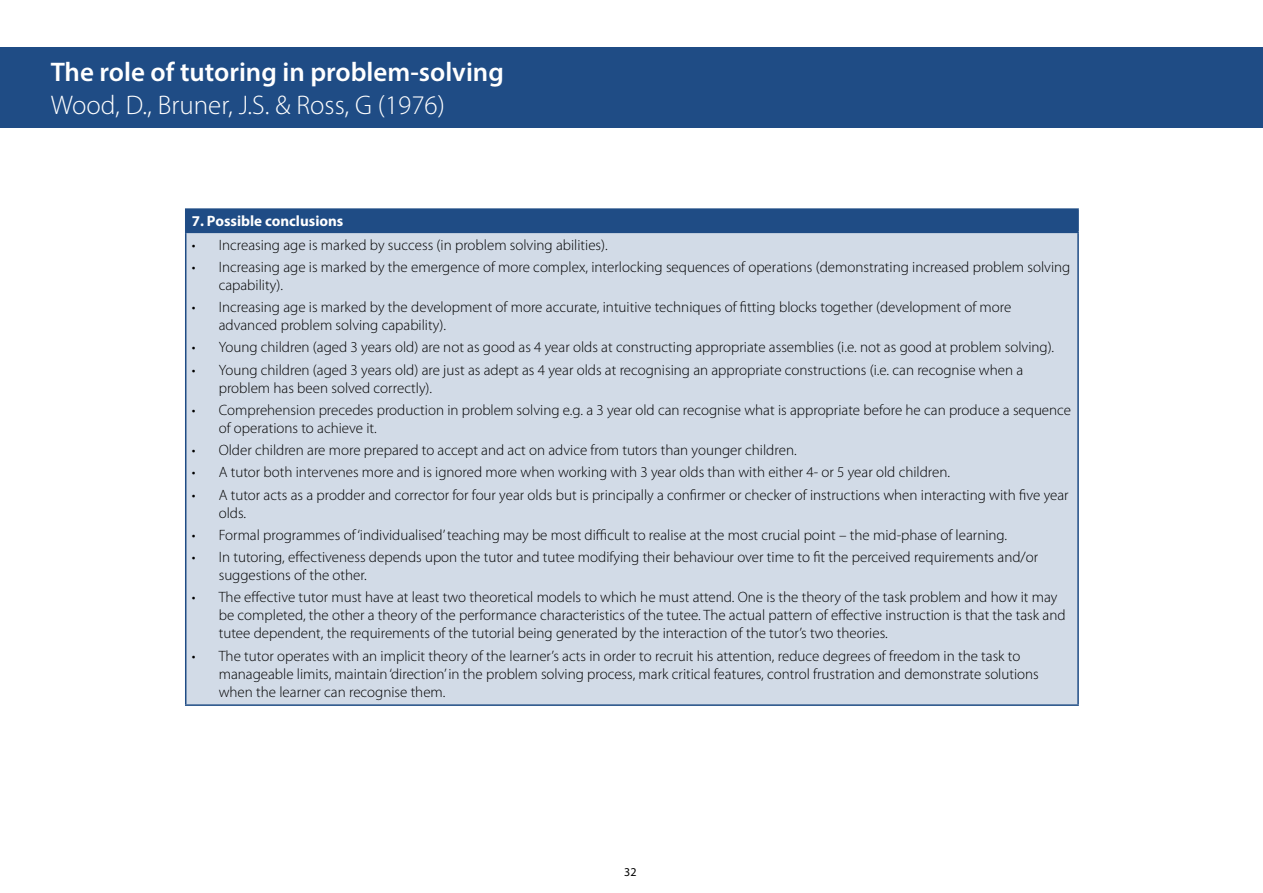
<style>
.page{position:relative;width:1263px;height:893px;background:#fff}
.page>*{position:absolute;margin:0;border:0;box-sizing:border-box;transform-origin:0 0}
.t1{font:600 27px "Myriad Pro";color:#fff}
.t2{font:300 27px "Myriad Pro";color:#fff}
.t3{font:300 15px/18px "Myriad Pro";color:#000}
.t4{font:700 15px "Myriad Pro";color:#fff}
.t5{font:12px "Myriad Pro";color:#000}
</style>
<div class="page">
<div style="left:186px;top:209px;width:892px;height:23px;background:#1f4c85"></div>
<div style="left:186px;top:232px;width:892px;height:473px;background:#d2dbe7"></div>
<hr style="left:185px;top:208px;width:894px;height:2px;background:#1f4c85">
<svg style="left:185px;top:210px;width:1px;height:22px"></svg>
<hr style="left:1077px;top:210px;width:2px;height:22px;background:#1f4c85">
<hr style="left:185px;top:232px;width:894px;height:1px;background:#1f4c85">
<hr style="left:185px;top:233px;width:1px;height:471px;background:#1f4c85">
<hr style="left:1077px;top:233px;width:2px;height:471px;background:#1f4c85">
<hr style="left:185px;top:704px;width:894px;height:2px;background:#1f4c85">
<div style="left:0;top:47px;width:1263px;height:81px;background:#1f4c85"></div>
<h1 class="t1" style="left:51px;top:55px;width:455px">The role of tutoring in problem-solving</h1>
<h1 class="t2" style="left:51px;top:90px;width:396px">Wood, D., Bruner, J.S. &amp; Ross, G (1976)</h1>
<p class="t4" style="left:192px;top:212px;width:153px">7. Possible conclusions</p>
<p class="t3" style="left:192px;top:236px;width:418px">• Increasing age is marked by success (in problem solving abilities).</p>
<p class="t3" style="left:219px;top:258px;width:853px;text-indent:-27px">• Increasing age is marked by the emergence of more complex, interlocking sequences of operations (demonstrating increased problem solving capability).</p>
<p class="t3" style="left:219px;top:298px;width:794px;text-indent:-27px">• Increasing age is marked by the development of more accurate, intuitive techniques of fitting blocks together (development of more advanced problem solving capability).</p>
<p class="t3" style="left:192px;top:339px;width:864px">• Young children (aged 3 years old) are not as good as 4 year olds at constructing appropriate assemblies (i.e. not as good at problem solving).</p>
<p class="t3" style="left:219px;top:361px;width:806px;text-indent:-27px">• Young children (aged 3 years old) are just as adept as 4 year olds at recognising an appropriate constructions (i.e. can recognise when a problem has been solved correctly).</p>
<p class="t3" style="left:219px;top:401px;width:854px;text-indent:-27px">• Comprehension precedes production in problem solving e.g. a 3 year old can recognise what is appropriate before he can produce a sequence of operations to achieve it.</p>
<p class="t3" style="left:192px;top:441px;width:606px">• Older children are more prepared to accept and act on advice from tutors than younger children.</p>
<p class="t3" style="left:192px;top:464px;width:760px">• A tutor both intervenes more and is ignored more when working with 3 year olds than with either 4- or 5 year old children.</p>
<p class="t3" style="left:219px;top:486px;width:851px;text-indent:-27px">• A tutor acts as a prodder and corrector for four year olds but is principally a confirmer or checker of instructions when interacting with five year olds.</p>
<p class="t3" style="left:192px;top:526px;width:817px">• Formal programmes of ‘individualised’ teaching may be most difficult to realise at the most crucial point – the mid-phase of learning.</p>
<p class="t3" style="left:219px;top:548px;width:821px;text-indent:-27px">• In tutoring, effectiveness depends upon the tutor and tutee modifying their behaviour over time to fit the perceived requirements and/or suggestions of the other.</p>
<p class="t3" style="left:219px;top:589px;width:848px;text-indent:-27px">• The effective tutor must have at least two theoretical models to which he must attend. One is the theory of the task problem and how it may be completed, the other a theory of the performance characteristics of the tutee. The actual pattern of effective instruction is that the task and tutee dependent, the requirements of the tutorial being generated by the interaction of the tutor’s two theories.</p>
<p class="t3" style="left:219px;top:647px;width:822px;text-indent:-27px">• The tutor operates with an implicit theory of the learner’s acts in order to recruit his attention, reduce degrees of freedom in the task to manageable limits, maintain ‘direction’ in the problem solving process, mark critical features, control frustration and demonstrate solutions when the learner can recognise them.</p>
<p class="t5" style="left:624px;top:865px;width:14px">32</p>
</div>
